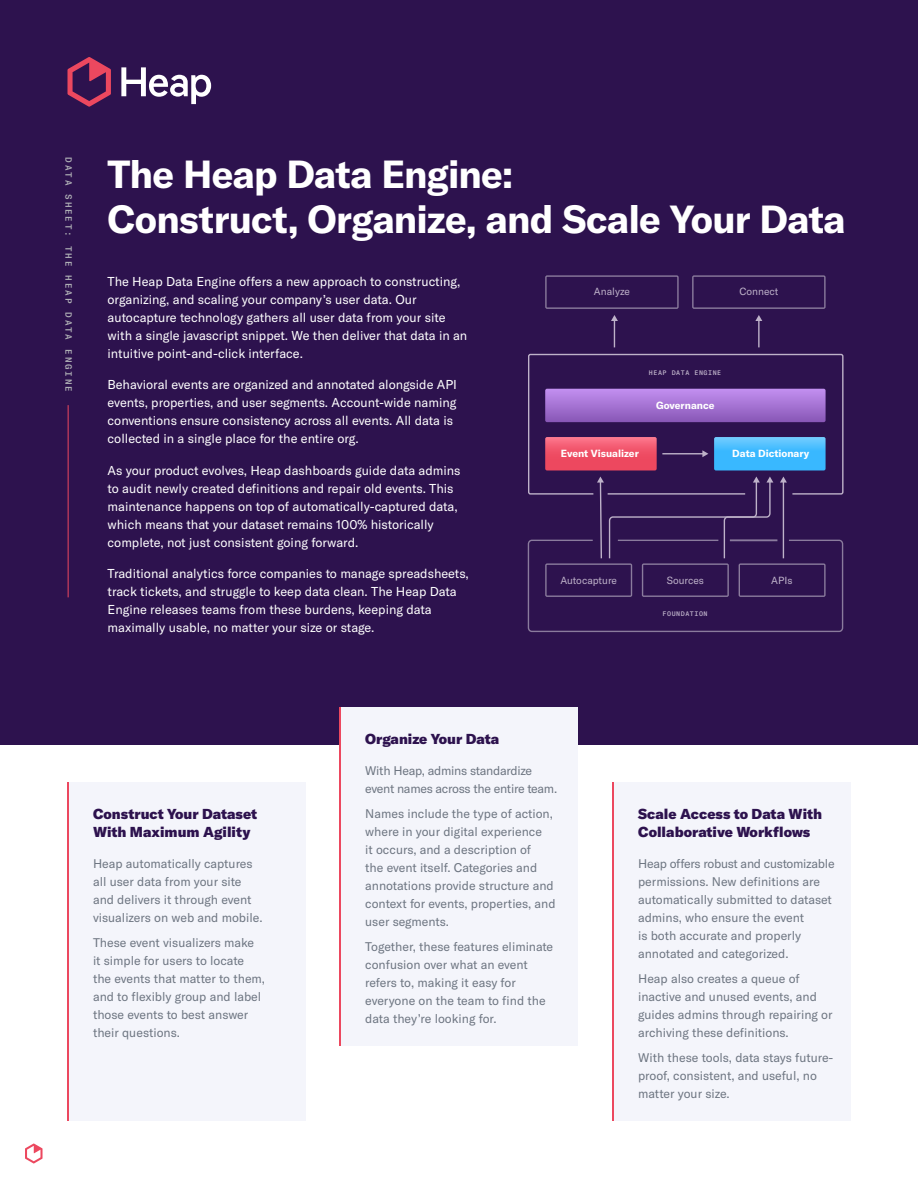
<style>
.page{position:relative;width:918px;height:1188px;background:#fff}
.page>*{position:absolute;margin:0;border:0;box-sizing:border-box;transform-origin:0 0}
.Headline{font:700 38.7px/45px "GT America";letter-spacing:-.02em;color:#fff}
.Body{font:900 14.25px/18px "GT America";color:#2d124e}
.Body-2{font:12.75px/18px "GT America";color:#fff}
.Body-3{font:12.3px/18px "GT America";color:#6d7581}
.Body-4{font:12.3px/18px "GT America";letter-spacing:-.02em;color:#6d7581}
.t1{font:700 10.2px "GT America";color:#fff}
.t2{font:10.2px "GT America";color:#beb2c9}
.t3{font:500 9px "GT America Mono";letter-spacing:.2em;color:#b1b2b7}
.t4{font:500 6.45px "GT America Mono";letter-spacing:.08em;color:#beb2c9}
</style>
<div class="page">
<svg style="left:25px;top:1144px;width:18px;height:20px"></svg>
<div style="left:0;top:0;width:918px;height:745px;background:#2d124e"></div>
<svg style="left:121px;top:67px;width:90px;height:37px"></svg>
<svg style="left:68px;top:57px;width:43px;height:50px"></svg>
<hr style="left:68px;top:405px;width:1px;height:192px;background:#ec485f">
<div style="left:68px;top:782px;width:238px;height:338px;background:#f4f5fb"></div>
<hr style="left:68px;top:782px;width:1px;height:338px;background:#ec485f">
<div style="left:613px;top:782px;width:238px;height:338px;background:#f4f5fb"></div>
<hr style="left:613px;top:782px;width:1px;height:338px;background:#ec485f">
<div style="left:340px;top:707px;width:238px;height:339px;background:#f4f5fb"></div>
<hr style="left:340px;top:707px;width:1px;height:339px;background:#ec485f">
<svg style="left:714px;top:437px;width:112px;height:33px;background:#45bbfd"></svg>
<svg style="left:545px;top:389px;width:281px;height:33px;background:#a472d2"></svg>
<svg style="left:692px;top:275px;width:134px;height:34px"></svg>
<svg style="left:545px;top:275px;width:134px;height:34px"></svg>
<hr style="left:758px;top:320px;width:2px;height:27px;background:#beb2c9">
<svg style="left:755px;top:315px;width:7px;height:6px"></svg>
<hr style="left:662px;top:453px;width:41px;height:1px;background:#beb2c9">
<svg style="left:702px;top:450px;width:6px;height:7px"></svg>
<svg style="left:545px;top:437px;width:112px;height:33px;background:#f0546b"></svg>
<svg style="left:611px;top:315px;width:7px;height:32px"></svg>
<div style="left:528px;top:540px;width:315px;height:92px;border:1px solid #fff;border-radius:4px"></div>
<div style="left:528px;top:354px;width:316px;height:141px;border:1px solid #beb2c9;border-radius:2px"></div>
<svg style="left:545px;top:477px;width:281px;height:120px"></svg>
<p class="t3" style="left:74px;top:157px;width:236px;rotate:90deg">DATA SHEET: THE HEAP DATA ENGINE</p>
<p class="Headline" style="left:108px;top:151px;width:740px">The Heap Data Engine:<br>Construct, Organize, and Scale Your Data</p>
<p class="Body-2" style="left:108px;top:272px;width:361px">The Heap Data Engine offers a new approach to constructing, organizing, and scaling your company’s user data. Our autocapture technology gathers all user data from your site with a single javascript snippet. We then deliver that data in an intuitive point-and-click interface.</p>
<p class="Body-2" style="left:108px;top:376px;width:351px">Behavioral events are organized and annotated alongside API events, properties, and user segments. Account-wide naming conventions ensure consistency across all events. All data is collected in a single place for the entire org.</p>
<p class="Body-2" style="left:108px;top:461px;width:355px">As your product evolves, Heap dashboards guide data admins to audit newly created definitions and repair old events. This maintenance happens on top of automatically-captured data, which means that your dataset remains 100% historically complete, not just consistent going forward.</p>
<p class="Body-2" style="left:108px;top:565px;width:363px">Traditional analytics force companies to manage spreadsheets, track tickets, and struggle to keep data clean. The Heap Data Engine releases teams from these burdens, keeping data maximally usable, no matter your size or stage.</p>
<p class="t2" style="left:594px;top:286px;width:37px">Analyze</p>
<p class="t2" style="left:739px;top:286px;width:40px">Connect</p>
<p class="t4" style="left:649px;top:369px;width:74px">HEAP DATA ENGINE</p>
<p class="t1" style="left:656px;top:399px;width:60px">Governance</p>
<p class="t1" style="left:561px;top:447px;width:79px">Event Visualizer</p>
<p class="t1" style="left:732px;top:447px;width:79px">Data Dictionary</p>
<p class="t2" style="left:667px;top:574px;width:39px">Sources</p>
<p class="t2" style="left:560px;top:574px;width:58px">Autocapture</p>
<p class="t2" style="left:771px;top:574px;width:23px">APIs</p>
<p class="t4" style="left:663px;top:610px;width:47px">FOUNDATION</p>
<p class="Body" style="left:93px;top:805px;width:166px">Construct Your Dataset<br>With Maximum Agility</p>
<p class="Body-3" style="left:93px;top:855px;width:171px">Heap automatically captures all user data from your site and delivers it through event visualizers on web and mobile.</p>
<p class="Body-3" style="left:93px;top:934px;width:174px">These event visualizers make<br>it simple for users to locate the events that matter to them, and to flexibly group and label those events to best answer their questions.</p>
<p class="Body" style="left:365px;top:730px;width:136px">Organize Your Data</p>
<p class="Body-4" style="left:365px;top:762px;width:193px">With Heap, admins standardize event names across the entire team.</p>
<p class="Body-3" style="left:365px;top:805px;width:192px">Names include the type of action, where in your digital experience<br>it occurs, and a description of<br>the event itself. Categories and annotations provide structure and context for events, properties, and user segments.</p>
<p class="Body-3" style="left:365px;top:938px;width:190px">Together, these features eliminate confusion over what an event refers to, making it easy for everyone on the team to find the data they’re looking for.</p>
<p class="Body" style="left:638px;top:805px;width:185px">Scale Access to Data With<br>Collaborative Workflows</p>
<p class="Body-3" style="left:638px;top:855px;width:198px">Heap offers robust and customizable permissions. New definitions are automatically submitted to dataset admins, who ensure the event<br>is both accurate and properly annotated and categorized.</p>
<p class="Body-3" style="left:638px;top:970px;width:196px">Heap also creates a queue of inactive and unused events, and guides admins through repairing or archiving these definitions.</p>
<p class="Body-3" style="left:638px;top:1049px;width:197px">With these tools, data stays future&shy;proof, consistent, and useful, no matter your size.</p>
</div>
